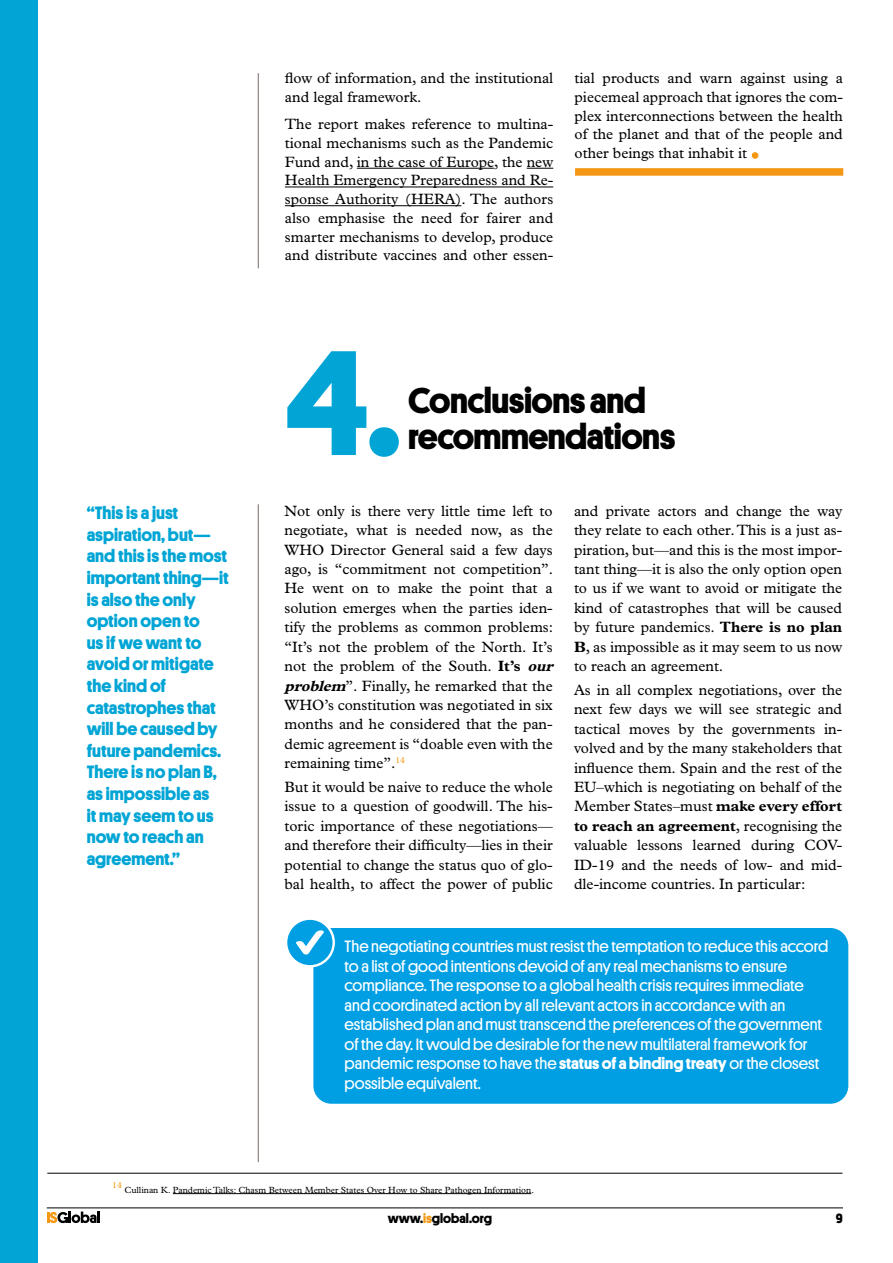
<style>
.page{position:relative;width:893px;height:1263px;background:#fff}
.page>*{position:absolute;margin:0;border:0;box-sizing:border-box;transform-origin:0 0}
.t1{font:700 150px "Platform";color:#00a5d5}
.text_base{font:54px "Plantin";color:#f49712}
.t2{font:700 36px/36px "Platform";letter-spacing:-.015em;color:#000}
.t3{font:700 18px/21.6px "Platform";color:#00a5d5}
.text_base-2{font:16.5px/19.5px "Platform";color:#fff}
.text_base-3{font:15px/19.5px "Plantin";color:#000;text-align:justify}
.t4{font:700 13.5px "Platform";color:#000}
.leyendas{font:9px "Plantin";color:#000}
.leyendas-2{font:8.7px "Plantin";color:#f49712}
.s1{font-weight:700}
.s2{font-weight:700;font-style:italic}
.s3{color:#f49712}
</style>
<div class="page">
<svg style="left:47px;top:1211px;width:53px;height:12px"></svg>
<hr style="left:47px;top:1207px;width:796px;height:1px;background:#000">
<hr style="left:357px;top:168px;width:137px;height:1px;background:#000">
<svg style="left:527px;top:168px;width:26px;height:1px"></svg>
<hr style="left:285px;top:187px;width:268px;height:1px;background:#000">
<hr style="left:285px;top:205px;width:176px;height:1px;background:#000">
<div style="left:0;top:0;width:37px;height:1263px;background:#00a5d5"></div>
<hr style="left:258px;top:73px;width:1px;height:195px;background:#867b77">
<hr style="left:258px;top:504px;width:1px;height:658px;background:#867b77">
<hr style="left:173px;top:1193px;width:358px;height:1px;background:#000">
<hr style="left:47px;top:1173px;width:795px;height:1px;background:#000">
<div style="left:313px;top:928px;width:535px;height:176px;background:#009fe3;border-radius:18px"></div>
<svg style="left:286px;top:919px;width:48px;height:47px"></svg>
<div style="left:285px;top:917px;width:50px;height:50px;border:2px solid #fff;border-radius:50%"></div>
<svg style="left:296px;top:930px;width:28px;height:25px"></svg>
<div style="left:575px;top:168px;width:268px;height:8px;background:#f49712"></div>
<p class="text_base-3" style="left:285px;top:69px;width:270px;line-height:18.8px">flow of information, and the institutional and legal framework.</p>
<p class="text_base-3" style="left:285px;top:115px;width:270px;line-height:18.8px">The report makes reference to multina&shy;tional mechanisms such as the Pandemic Fund and, in the case of Europe, the new Health Emergency Preparedness and Re&shy;sponse Authority (HERA). The authors also emphasise the need for fairer and smarter mechanisms to develop, produce and distribute vaccines and other essen-</p>
<p class="text_base-3" style="left:574px;top:69px;width:270px;line-height:18.8px">tial products and warn against using a piecemeal approach that ignores the com&shy;plex interconnections between the health of the planet and that of the people and other beings that inhabit it</p>
<p class="text_base" style="left:747px;top:109px;width:17px">.</p>
<p class="t3" style="left:87px;top:501px;width:144px">“This is a just aspiration, but— and this is the most important thing—it is also the only option open to<br>us if we want to avoid or mitigate the kind of catastrophes that will be caused by future pandemics.<br>There is no plan B, as impossible as<br>it may seem to us now to reach an agreement.”</p>
<p class="t1" style="left:285px;top:293px;width:117px">4.</p>
<p class="t2" style="left:408px;top:381px;width:269px">Conclusions and recommendations</p>
<p class="text_base-3" style="left:284px;top:501px;width:274px;text-align:left">Not only is there very little time left to negotiate, what is needed now, as the WHO Director General said a few days ago, is “commitment not competition”.<br>He went on to make the point that a solution emerges when the parties iden&shy;tify the problems as common problems: “It’s not the problem of the North. It’s not the problem of the South. <span class="s1">It’s</span> <span class="s2">our problem</span>”. Finally, he remarked that the WHO’s constitution was negotiated in six months and he considered that the pan&shy;demic agreement is “doable even with the remaining time”.<sup>14</sup></p>
<p class="text_base-3" style="left:284px;top:777px;width:270px">But it would be naive to reduce the whole issue to a question of goodwill. The his&shy;toric importance of these negotiations— and therefore their difficulty—lies in their potential to change the status quo of glo&shy;bal health, to affect the power of public</p>
<p class="text_base-3" style="left:574px;top:501px;width:270px">and private actors and change the way they relate to each other. This is a just as&shy;piration, but—and this is the most impor&shy;tant thing—it is also the only option open to us if we want to avoid or mitigate the kind of catastrophes that will be caused by future pandemics. <span class="s1">There is no plan B</span>, as impossible as it may seem to us now to reach an agreement.</p>
<p class="text_base-3" style="left:574px;top:680px;width:270px">As in all complex negotiations, over the next few days we will see strategic and tactical moves by the governments in&shy;volved and by the many stakeholders that influence them. Spain and the rest of the EU–which is negotiating on behalf of the Member States–must <span class="s1">make every effort to reach an agreement</span>, recognising the valuable lessons learned during COV-ID-19 and the needs of low- and mid&shy;dle-income countries. In particular:</p>
<p class="text_base-2" style="left:345px;top:936px;width:485px">The negotiating countries must resist the temptation to reduce this accord to a list of good intentions devoid of any real mechanisms to ensure compliance. The response to a global health crisis requires immediate and coordinated action by all relevant actors in accordance with an established plan and must transcend the preferences of the government of the day. It would be desirable for the new multilateral framework for pandemic response to have the <span class="s1">status of a binding treaty</span> or the closest possible equivalent.</p>
<p class="leyendas-2" style="left:112px;top:1180px;width:11px">14</p>
<p class="leyendas" style="left:124px;top:1184px;width:411px">Cullinan K. Pandemic Talks: Chasm Between Member States Over How to Share Pathogen Information.</p>
<p class="t4" style="left:388px;top:1208px;width:106px">www.<span class="s3">is</span>global.org</p>
<p class="t4" style="left:836px;top:1208px;width:9px">9</p>
</div>
